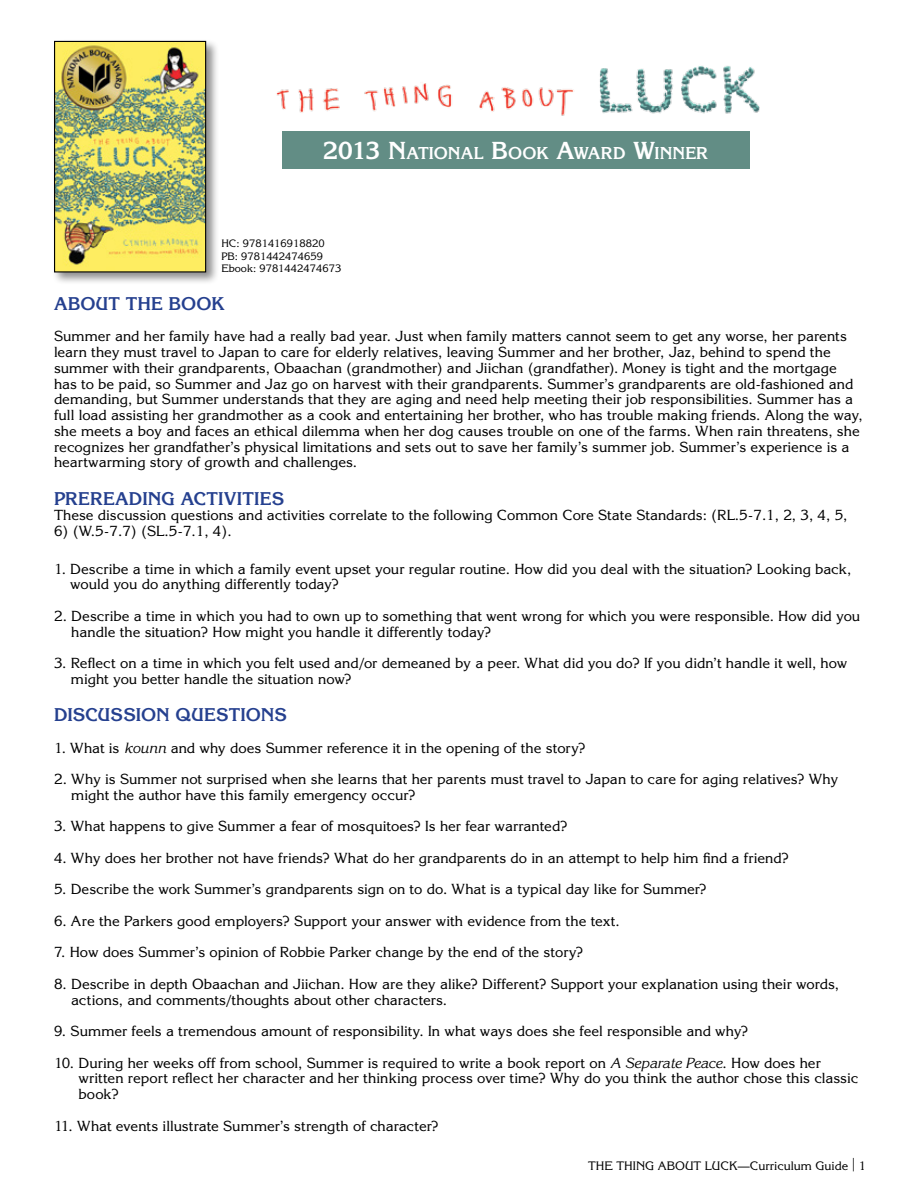
<style>
.page{position:relative;width:918px;height:1188px;background:#fff}
.page>*{position:absolute;margin:0;border:0;box-sizing:border-box;transform-origin:0 0}
.t1{font:700 18px "Korinna Std";color:#25408f}
.t2{font:700 16.8px "Korinna Std";color:#fff}
.t3{font:14.25px/15.8px "Korinna Std";color:#000}
.t4{font:12px "Korinna Std";color:#000}
.t5{font:10.5px/12.6px "Korinna Std";color:#000}
.s1{font-size:24px}
.s2{font-style:italic}
.s3{font-size:13.5px}
</style>
<div class="page">
<div style="left:52px;top:38px;width:167px;height:248px;background:#000;opacity:.45"></div>
<img style="left:56px;top:43px;width:148px;height:227px">
<div style="left:54px;top:41px;width:152px;height:231px;border:1px solid #000"></div>
<img style="left:276px;top:66px;width:484px;height:80px">
<div style="left:282px;top:131px;width:467px;height:38px;background:#628d85"></div>
<p class="t2" style="left:323px;top:143px;width:387px"><span class="s1">2013 N</span>ATIONAL <span class="s1">B</span>OOK <span class="s1">A</span>WARD <span class="s1">W</span>INNER</p>
<p class="t5" style="left:221px;top:237px;width:121px">HC: 9781416918820<br>PB: 9781442474659<br>Ebook: 9781442474673</p>
<p class="t1" style="left:54px;top:292px;width:172px">ABOUT THE BOOK</p>
<p class="t3" style="left:54px;top:328px;width:810px">Summer and her family have had a really bad year. Just when family matters cannot seem to get any worse, her parents learn they must travel to Japan to care for elderly relatives, leaving Summer and her brother, Jaz, behind to spend the summer with their grandparents, Obaachan (grandmother) and Jiichan (grandfather). Money is tight and the mortgage has to be paid, so Summer and Jaz go on harvest with their grandparents. Summer’s grandparents are old-fashioned and demanding, but Summer understands that they are aging and need help meeting their job responsibilities. Summer has a full load assisting her grandmother as a cook and entertaining her brother, who has trouble making friends. Along the way, she meets a boy and faces an ethical dilemma when her dog causes trouble on one of the farms. When rain threatens, she recognizes her grandfather’s physical limitations and sets out to save her family’s summer job. Summer’s experience is a heartwarming story of growth and challenges.</p>
<p class="t1" style="left:54px;top:487px;width:232px">PREREADING ACTIVITIES</p>
<p class="t3" style="left:54px;top:507px;width:795px">These discussion questions and activities correlate to the following Common Core State Standards: (RL.5-7.1, 2, 3, 4, 5,</p>
<p class="t3" style="left:54px;top:523px;width:179px">6) (W.5-7.7) (SL.5-7.1, 4).</p>
<p class="t3" style="left:70px;top:560px;width:783px;text-indent:-16px">1. Describe a time in which a family event upset your regular routine. How did you deal with the situation? Looking back, would you do anything differently today?</p>
<p class="t3" style="left:71px;top:608px;width:790px;text-indent:-17px">2. Describe a time in which you had to own up to something that went wrong for which you were responsible. How did you handle the situation? How might you handle it differently today?</p>
<p class="t3" style="left:71px;top:655px;width:778px;text-indent:-17px">3. Reflect on a time in which you felt used and/or demeaned by a peer. What did you do? If you didn’t handle it well, how might you better handle the situation now?</p>
<p class="t1" style="left:54px;top:704px;width:234px">DISCUSSION QUESTIONS</p>
<p class="t3" style="left:54px;top:740px;width:533px">1. What is <span class="s2">kounn</span> and why does Summer reference it in the opening of the story?</p>
<p class="t3" style="left:71px;top:771px;width:769px;text-indent:-17px">2. Why is Summer not surprised when she learns that her parents must travel to Japan to care for aging relatives? Why might the author have this family emergency occur?</p>
<p class="t3" style="left:54px;top:818px;width:515px">3. What happens to give Summer a fear of mosquitoes? Is her fear warranted?</p>
<p class="t3" style="left:54px;top:850px;width:736px">4. Why does her brother not have friends? What do her grandparents do in an attempt to help him find a friend?</p>
<p class="t3" style="left:54px;top:881px;width:654px">5. Describe the work Summer’s grandparents sign on to do. What is a typical day like for Summer?</p>
<p class="t3" style="left:54px;top:913px;width:567px">6. Are the Parkers good employers? Support your answer with evidence from the text.</p>
<p class="t3" style="left:54px;top:944px;width:531px">7. How does Summer’s opinion of Robbie Parker change by the end of the story?</p>
<p class="t3" style="left:71px;top:976px;width:770px;text-indent:-17px">8. Describe in depth Obaachan and Jiichan. How are they alike? Different? Support your explanation using their words, actions, and comments/thoughts about other characters.</p>
<p class="t3" style="left:54px;top:1023px;width:696px">9. Summer feels a tremendous amount of responsibility. In what ways does she feel responsible and why?</p>
<p class="t3" style="left:79px;top:1055px;width:781px;text-indent:-25px">10. During her weeks off from school, Summer is required to write a book report on <span class="s2">A Separate Peace</span>. How does her written report reflect her character and her thinking process over time? Why do you think the author chose this classic book?</p>
<p class="t3" style="left:54px;top:1118px;width:386px">11. What events illustrate Summer’s strength of character?</p>
<p class="t4" style="left:588px;top:1158px;width:279px">THE THING ABOUT LUCK—Curriculum Guide <span class="s3">|</span> 1</p>
</div>
